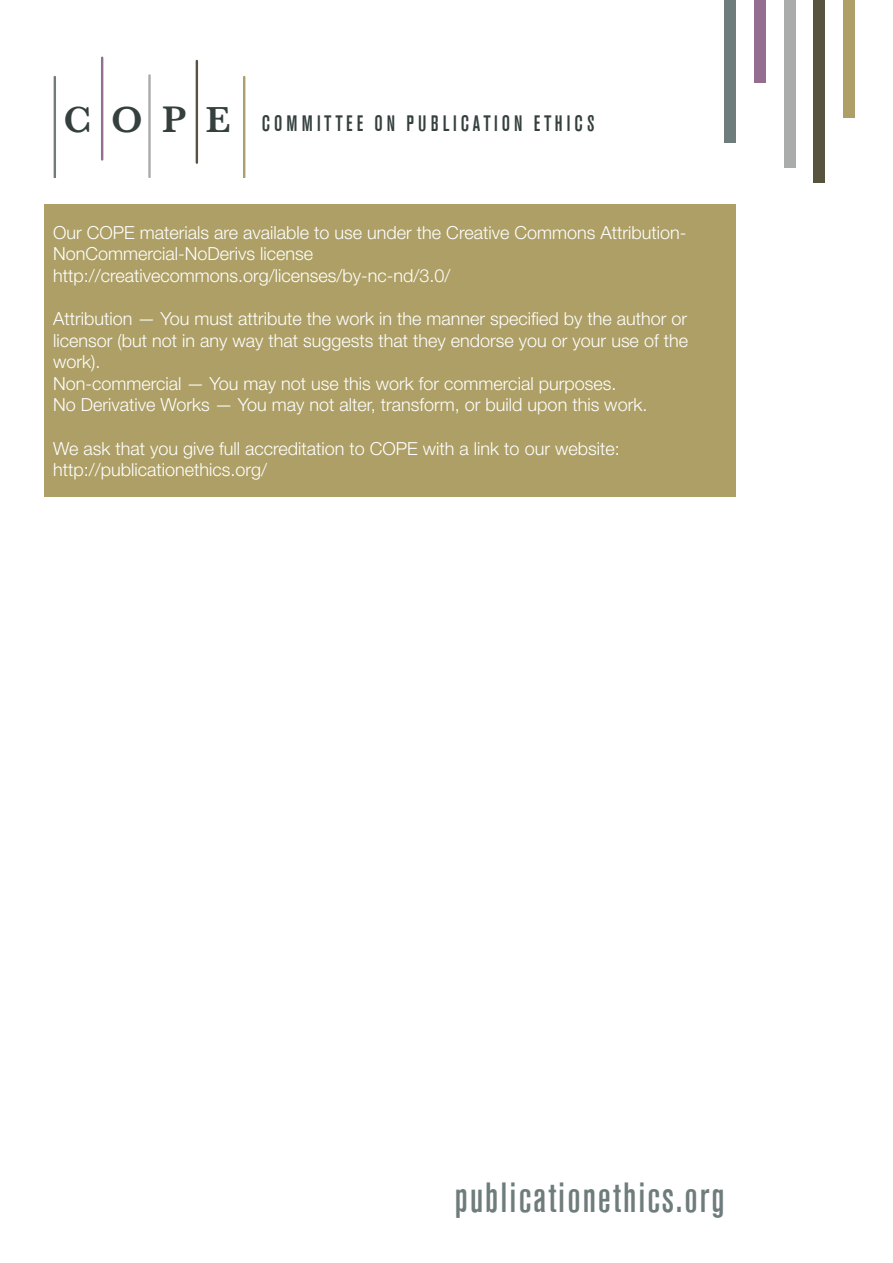
<style>
.page{position:relative;width:893px;height:1263px;background:#fff}
.page>*{position:absolute;margin:0;border:0;box-sizing:border-box;transform-origin:0 0}
.t1{font:500 condensed 42px "Akzidenz Grotesk BE";letter-spacing:.05em;color:#6f7c7c}
.t2{font:500 condensed 22.2px "Akzidenz Grotesk BE";letter-spacing:.18em;color:#343f3e}
.t3{font:300 18px/21.6px "Helvetica Neue LT Std";color:#fff}
.s1{font-family:"Baskerville";font-weight:600;font-stretch:normal;font-size:37.95px}
</style>
<div class="page">
<hr style="left:243px;top:77px;width:2px;height:100px;background:#ad9f65">
<hr style="left:196px;top:61px;width:2px;height:102px;background:#57533f">
<hr style="left:148px;top:75px;width:3px;height:102px;background:#aaabab">
<hr style="left:54px;top:77px;width:2px;height:100px;background:#6f7c7c">
<hr style="left:101px;top:58px;width:2px;height:101px;background:#956d90">
<div style="left:724px;top:0;width:12px;height:142px;background:#6f7c7c"></div>
<div style="left:754px;top:0;width:11px;height:83px;background:#956d90"></div>
<div style="left:784px;top:0;width:11px;height:167px;background:#aaabab"></div>
<div style="left:814px;top:0;width:11px;height:183px;background:#57533f"></div>
<div style="left:843px;top:0;width:12px;height:118px;background:#ad9f65"></div>
<div style="left:45px;top:204px;width:691px;height:292px;background:#ad9f65"></div>
<p class="t2" style="left:64px;top:111px;width:532px"><span class="s1">C O P E</span> COMMITTEE ON PUBLICATION ETHICS</p>
<p class="t3" style="left:53px;top:221px;width:635px">Our COPE materials are available to use under the Creative Commons Attribution-<br>NonCommercial-NoDerivs license http://creativecommons.org/licenses/by-nc-nd/3.0/</p>
<p class="t3" style="left:53px;top:307px;width:636px">Attribution — You must attribute the work in the manner specified by the author or licensor (but not in any way that suggests that they endorse you or your use of the work).<br>Non-commercial — You may not use this work for commercial purposes.<br>No Derivative Works — You may not alter, transform, or build upon this work.</p>
<p class="t3" style="left:53px;top:437px;width:568px">We ask that you give full accreditation to COPE with a link to our website: http://publicationethics.org/</p>
<h1 class="t1" style="left:455px;top:1174px;width:271px">publicationethics.org</h1>
</div>
